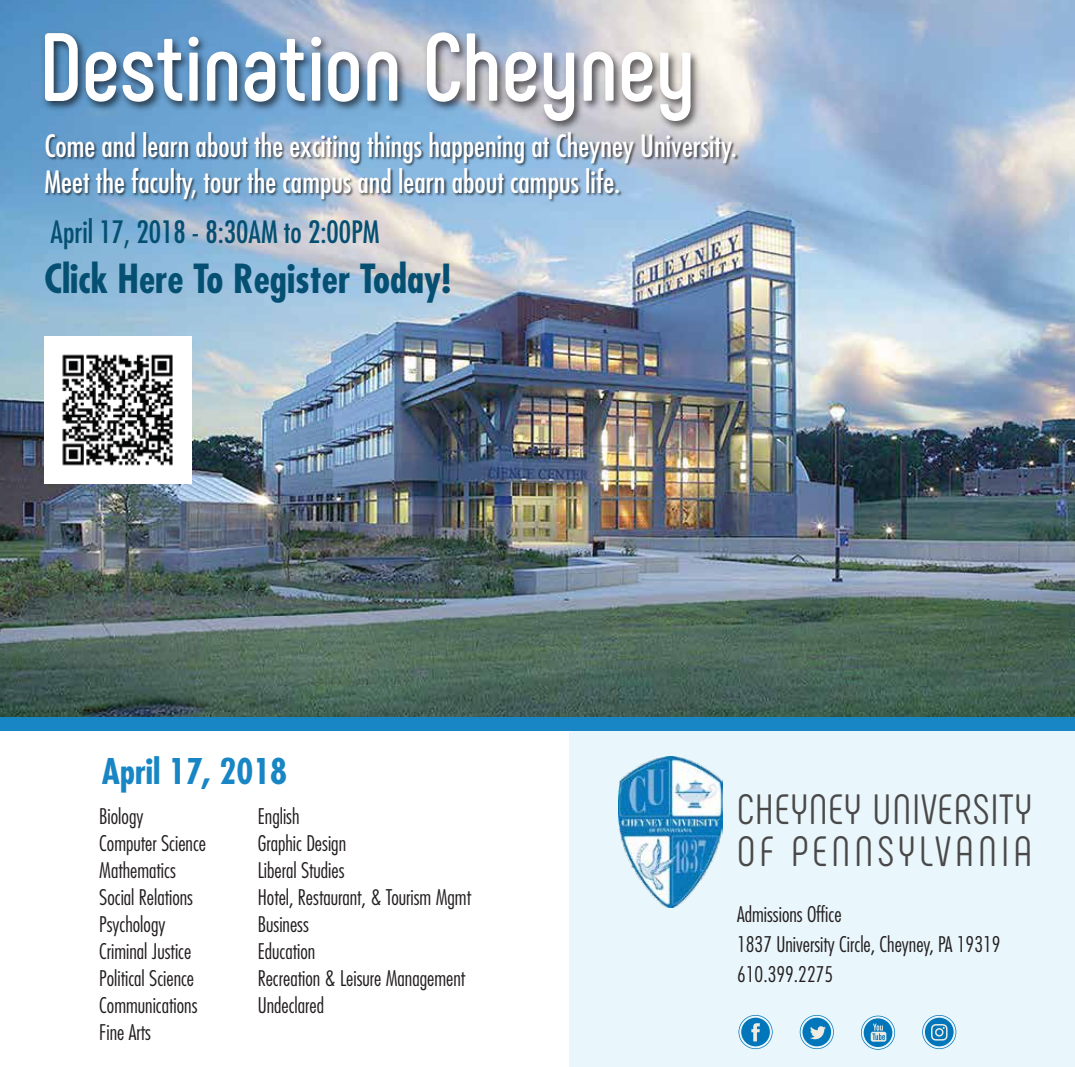
<style>
.page{position:relative;width:1075px;height:1067px;background:#fff}
.page>*{position:absolute;margin:0;border:0;box-sizing:border-box;transform-origin:0 0}
.t1{font:700 96.15px "Phenomena";color:#fff}
.t2{font:42.3px/41.4px "Phenomena";letter-spacing:.02em;color:#4a4949}
.t3{font:700 condensed 39px "Futura";color:#055072}
.t4{font:700 condensed 34.5px "Futura";color:#1885c4}
.t5{font:condensed 30px/36px "Futura";color:#fff}
.t6{font:condensed 30px "Futura";color:#055072}
.t7{font:300 condensed 21px/27px "Futura";color:#231f20}
</style>
<div class="page">
<div style="left:569px;top:731px;width:505px;height:335px;background:#e9f6fc"></div>
<img style="left:0;top:0;width:1074px;height:717px">
<img style="left:618px;top:756px;width:105px;height:151px">
<div style="left:0;top:717px;width:1074px;height:14px;background:#1885c4"></div>
<img style="left:44px;top:336px;width:148px;height:148px">
<img style="left:42px;top:128px;width:744px;height:146px">
<img style="left:32px;top:12px;width:676px;height:126px">
<svg style="left:799px;top:1015px;width:34px;height:34px"></svg>
<svg style="left:738px;top:1015px;width:34px;height:34px"></svg>
<svg style="left:922px;top:1015px;width:34px;height:34px"></svg>
<svg style="left:861px;top:1015px;width:34px;height:34px"></svg>
<h1 class="t1" style="left:39px;top:9px;width:658px">Destination Cheyney</h1>
<h3 class="t5" style="left:44px;top:127px;width:694px">Come and learn about the exciting things happening at Cheyney University.<br>Meet the faculty, tour the campus and learn about campus life.</h3>
<h3 class="t6" style="left:51px;top:213px;width:330px">April 17, 2018 - 8:30AM to 2:00PM</h3>
<h3 class="t3" style="left:44px;top:253px;width:408px">Click Here To Register Today!</h3>
<h3 class="t4" style="left:102px;top:749px;width:187px">April 17, 2018</h3>
<p class="t7" style="left:99px;top:802px;width:108px">Biology<br>Computer Science<br>Mathematics<br>Social Relations<br>Psychology<br>Criminal Justice<br>Political Science<br>Communications<br>Fine Arts</p>
<p class="t7" style="left:258px;top:802px;width:215px">English<br>Graphic Design<br>Liberal Studies<br>Hotel, Restaurant, &amp; Tourism Mgmt<br>Business<br>Education<br>Recreation &amp; Leisure Management<br>Undeclared</p>
<h2 class="t2" style="left:737px;top:789px;width:297px">CHEYNEY UNIVERSITY<br>OF PENNSYLVANIA</h2>
<p class="t7" style="left:737px;top:898px;width:265px;line-height:30px">Admissions Office<br>1837 University Circle, Cheyney, PA 19319<br>610.399.2275</p>
</div>
